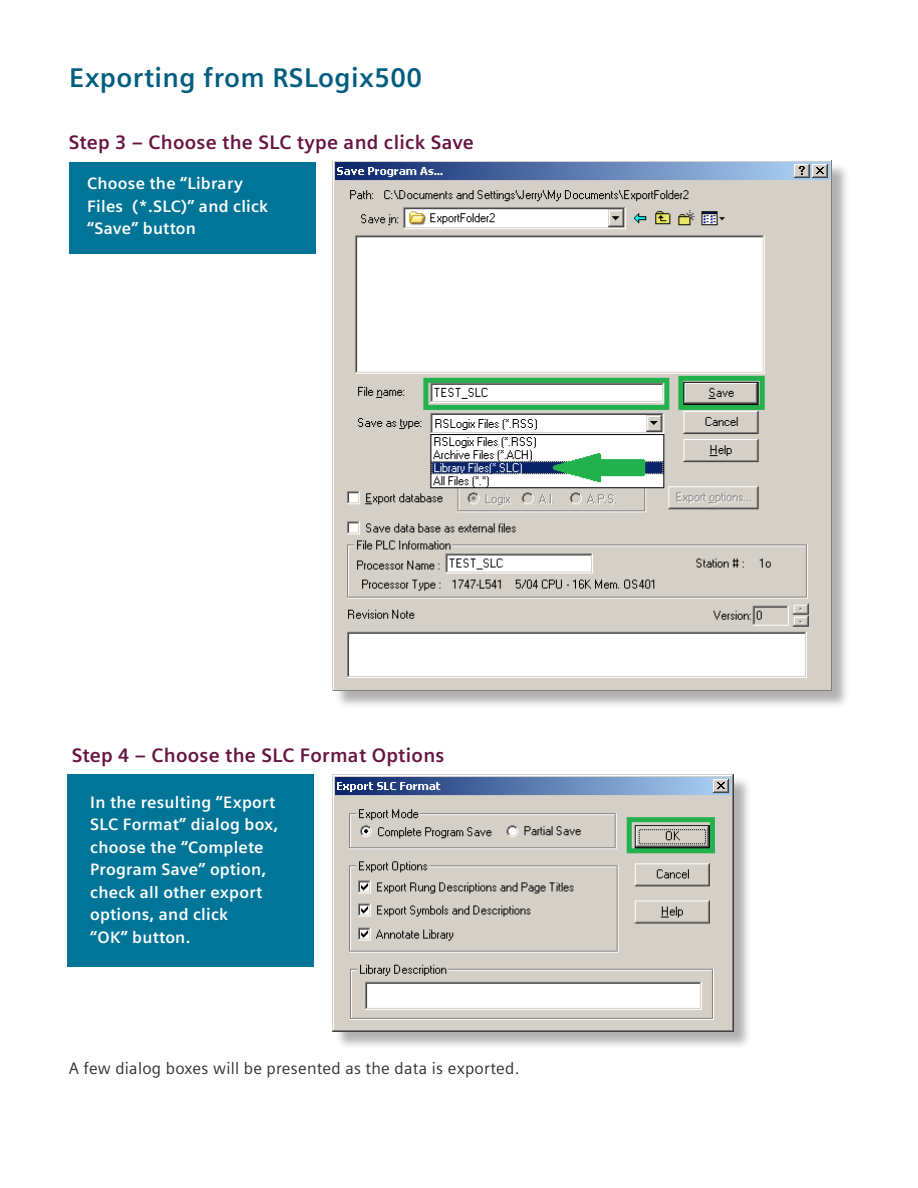
<style>
.page{position:relative;width:918px;height:1188px;background:#fff}
.page>*{position:absolute;margin:0;border:0;box-sizing:border-box;transform-origin:0 0}
.t1{font:700 27px "Siemens Sans OT";letter-spacing:.015em;color:#005d80}
.t2{font:700 19.5px "Siemens Sans OT";letter-spacing:.015em;color:#671341}
.t3{font:700 16.5px/22.5px "Siemens Sans OT";letter-spacing:.015em;color:#fff}
.t4{font:16.5px "Siemens Sans OT";letter-spacing:.015em;color:#312f30}
</style>
<div class="page">
<div style="left:69px;top:162px;width:246px;height:92px;background:#007598"></div>
<div style="left:68px;top:774px;width:246px;height:193px;background:#007598"></div>
<div style="left:335px;top:162px;width:515px;height:547px;background:#231f20;opacity:.35"></div>
<img style="left:332px;top:160px;width:499px;height:530px">
<div style="left:335px;top:777px;width:418px;height:273px;background:#231f20;opacity:.35"></div>
<img style="left:332px;top:774px;width:402px;height:257px">
<p class="t1" style="left:69px;top:63px;width:354px">Exporting from RSLogix500</p>
<p class="t2" style="left:69px;top:132px;width:407px">Step 3 – Choose the SLC type and click Save</p>
<p class="t3" style="left:87px;top:172px;width:182px">Choose the “Library<br>Files (*.SLC)” and click “Save” button</p>
<p class="t2" style="left:72px;top:744px;width:374px">Step 4 – Choose the SLC Format Options</p>
<p class="t3" style="left:90px;top:791px;width:190px">In the resulting “Export<br>SLC Format” dialog box, choose the “Complete<br>Program Save” option, check all other export options, and click<br>“OK” button.</p>
<p class="t4" style="left:69px;top:1059px;width:452px">A few dialog boxes will be presented as the data is exported.</p>
</div>
